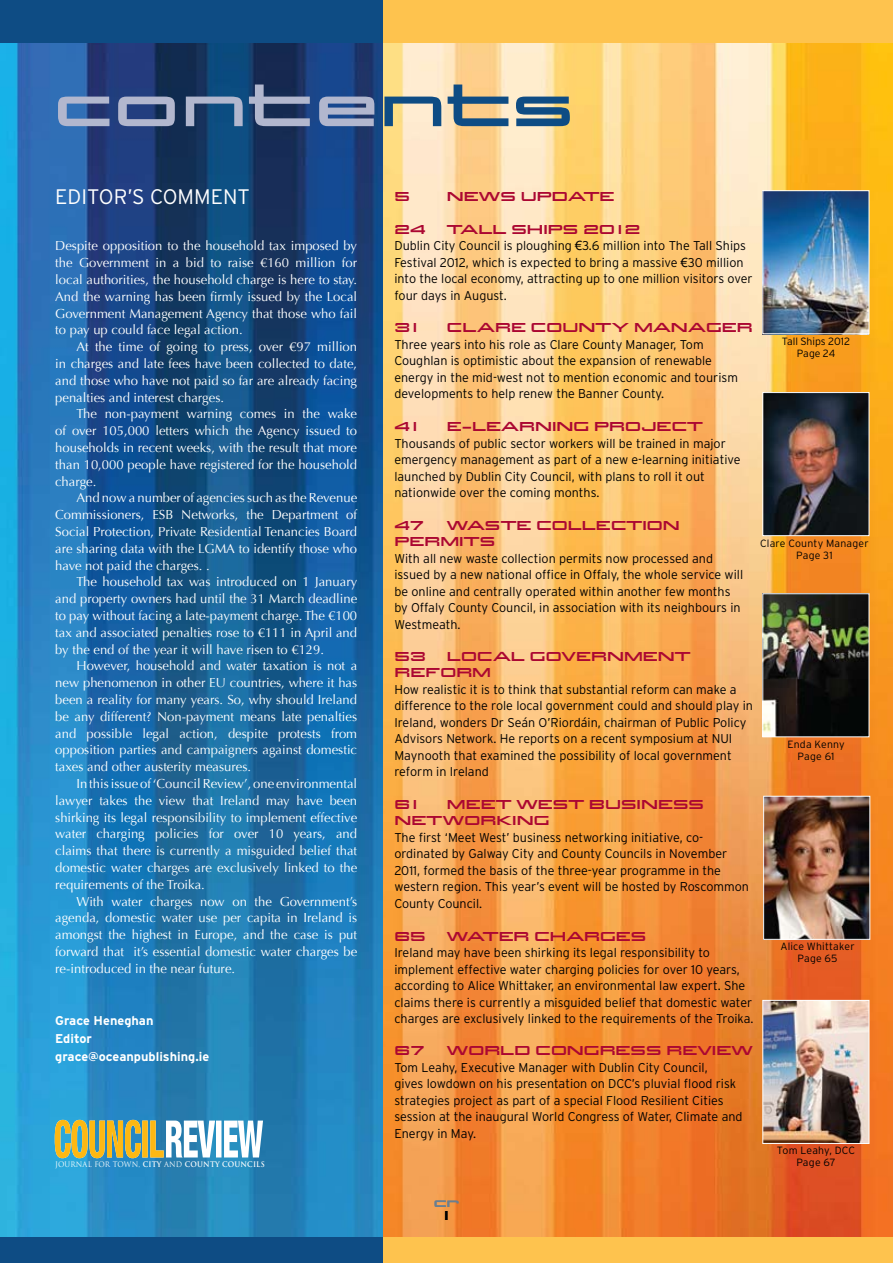
<style>
.page{position:relative;width:893px;height:1263px;background:#fff}
.page>*{position:absolute;margin:0;border:0;box-sizing:border-box;transform-origin:0 0}
.t1{font:61.5px "Aggie URWTOT Nor";color:#b2b7ce}
.t2{font:300 21px "Interstate";color:#fff}
.t3{font:13.5px/16.2px "Aggie URWTOT Nor";color:#ab0732}
.t4{font:13.5px "Aggie URWTOT Nor";color:#6a7f90}
.t5{font:13.5px "Aggie URWTOT Nor";color:#000}
.t6{font:13.05px/16.8px "Optima";color:#fff;text-align:justify}
.t7{font:300 12.75px/16.5px "Interstate";color:#000}
.t8{font:700 12.75px/18px "Interstate";color:#fff}
.t9{font:300 10.5px/12px "Interstate";letter-spacing:.015em;color:#000;text-align:center}
.t10{font:300 10.5px/12px "Interstate";letter-spacing:-.005em;color:#000;text-align:center}
.t11{font:7.5px "Trajan Pro";letter-spacing:.02em;color:#fff;scale:.93 1}
.s1{color:#0e4c84}
.s2{font-weight:700}
.s3{font-family:"Arial";font-weight:400}
</style>
<div class="page">
<div style="left:321px;top:1217px;width:572px;height:46px;background:#fec34e"></div>
<img style="left:383px;top:43px;width:510px;height:1194px">
<div style="left:0;top:1217px;width:383px;height:46px;background:#0e4c84"></div>
<img style="left:0;top:43px;width:383px;height:1194px">
<div style="left:321px;top:0;width:572px;height:43px;background:#fec34e"></div>
<div style="left:0;top:0;width:383px;height:43px;background:#0e4c84"></div>
<svg style="left:55px;top:1120px;width:208px;height:38px"></svg>
<img style="left:765px;top:192px;width:102px;height:140px">
<img style="left:765px;top:394px;width:102px;height:140px">
<img style="left:765px;top:595px;width:102px;height:140px">
<div style="left:763px;top:190px;width:106px;height:144px;border:1px solid #fff"></div>
<div style="left:763px;top:392px;width:106px;height:144px;border:1px solid #fff"></div>
<div style="left:763px;top:593px;width:106px;height:144px;border:1px solid #fff"></div>
<img style="left:765px;top:1002px;width:102px;height:140px">
<div style="left:763px;top:1000px;width:106px;height:144px;border:1px solid #fff"></div>
<img style="left:765px;top:798px;width:103px;height:139px">
<div style="left:763px;top:796px;width:107px;height:143px;border:1px solid #fff"></div>
<h1 class="t1" style="left:54px;top:70px;width:520px">CONTE<span class="s1">NTS</span></h1>
<h2 class="t2" style="left:55px;top:185px;width:196px">EDITOR’S COMMENT</h2>
<p class="t6" style="left:55px;top:238px;width:303px">Despite opposition to the household tax imposed by the Government in a bid to raise €160 million for local authorities, the household charge is here to stay.<br>And the warning has been firmly issued by the Local Government Management Agency that those who fail to pay up could face legal action.</p>
<p class="t6" style="left:55px;top:339px;width:303px;text-indent:21px">At the time of going to press, over €97 million in charges and late fees have been collected to date, and those who have not paid so far are already facing penalties and interest charges.</p>
<p class="t6" style="left:55px;top:406px;width:303px;text-indent:21px">The non-payment warning comes in the wake of over 105,000 letters which the Agency issued to households in recent weeks, with the result that more than 10,000 people have registered for the household charge.</p>
<p class="t6" style="left:55px;top:490px;width:303px;text-indent:21px">And now a number of agencies such as the Revenue Commissioners, ESB Networks, the Department of Social Protection, Private Residential Tenancies Board are sharing data with the LGMA to identify those who have not paid the charges. .</p>
<p class="t6" style="left:55px;top:574px;width:303px;text-indent:21px">The household tax was introduced on 1 January and property owners had until the 31 March deadline to pay without facing a late-payment charge. The €100 tax and associated penalties rose to €111 in April and by the end of the year it will have risen to €129.</p>
<p class="t6" style="left:55px;top:658px;width:303px;text-indent:21px">However, household and water taxation is not a new phenomenon in other EU countries, where it has been a reality for many years. So, why should Ireland be any different? Non-payment means late penalties and possible legal action, despite protests from opposition parties and campaigners against domestic taxes and other austerity measures.</p>
<p class="t6" style="left:55px;top:775px;width:303px;text-indent:21px">In this issue of ‘Council Review’, one environmental lawyer takes the view that Ireland may have been shirking its legal responsibility to implement effective water charging policies for over 10 years, and claims that there is currently a misguided belief that domestic water charges are exclusively linked to the requirements of the Troika.</p>
<p class="t6" style="left:55px;top:893px;width:303px;text-indent:21px">With water charges now on the Government’s agenda, domestic water use per capita in Ireland is amongst the highest in Europe, and the case is put forward that it’s essential domestic water charges be re-introduced in the near future.</p>
<p class="t8" style="left:55px;top:1011px;width:156px">Grace Heneghan<br>Editor grace@oceanpublishing.ie</p>
<p class="t11" style="left:55px;top:1160px;width:227px">JOURNAL FOR TOWN, <span class="s2">CITY</span> AND <span class="s2">COUNTY COUNCILS</span></p>
<p class="t3" style="left:394px;top:189px;width:17px">5</p>
<p class="t3" style="left:447px;top:189px;width:169px">NEWS UPDATE</p>
<p class="t3" style="left:394px;top:222px;width:33px">24</p>
<p class="t3" style="left:447px;top:222px;width:112px">TALL SHIPS</p>
<p class="t3" style="left:583px;top:222px;width:59px">2012</p>
<p class="t7" style="left:394px;top:237px;width:360px">Dublin City Council is ploughing <span class="s3">€</span>3.6 million into The Tall Ships Festival 2012, which is expected to bring a massive <span class="s3">€</span>30 million into the local economy, attracting up to one million visitors over four days in August.</p>
<p class="t3" style="left:394px;top:320px;width:30px">31</p>
<p class="t3" style="left:447px;top:320px;width:132px">CLARE COUN</p>
<p class="t3" style="left:595px;top:320px;width:159px">TY MANAGER</p>
<p class="t7" style="left:394px;top:336px;width:345px">Three years into his role as Clare County Manager, Tom Coughlan is optimistic about the expansion of renewable energy in the mid-west not to mention economic and tourism developments to help renew the Banner County.</p>
<p class="t3" style="left:394px;top:419px;width:30px">41</p>
<p class="t3" style="left:447px;top:419px;width:102px">E-LEARNIN</p>
<p class="t3" style="left:573px;top:419px;width:131px">G PROJECT</p>
<p class="t7" style="left:394px;top:435px;width:348px">Thousands of public sector workers will be trained in major emergency management as part of a new e-learning initiative launched by Dublin City Council, with plans to roll it out nationwide over the coming months.</p>
<p class="t3" style="left:394px;top:518px;width:32px">47</p>
<p class="t3" style="left:394px;top:518px;width:278px;text-indent:52px">WASTE COLLECTI ON<br>PERMITS</p>
<p class="t7" style="left:394px;top:550px;width:350px">With all new waste collection permits now processed and issued by a new national office in Offaly, the whole service will be online and centrally operated within another few months by Offaly County Council, in association with its neighbours in Westmeath.</p>
<p class="t3" style="left:394px;top:649px;width:33px">53</p>
<p class="t3" style="left:447px;top:649px;width:76px">LOCALG</p>
<p class="t3" style="left:546px;top:649px;width:80px">OVERNM</p>
<p class="t3" style="left:643px;top:649px;width:49px">ENT</p>
<p class="t3" style="left:394px;top:665px;width:93px">REFORM</p>
<p class="t7" style="left:394px;top:681px;width:360px">How realistic it is to think that substantial reform can make a difference to the role local government could and should play in Ireland, wonders Dr Seán O’Riordáin, chairman of Public Policy Advisors Network. He reports on a recent symposium at NUI Maynooth that examined the possibility of local government reform in Ireland</p>
<p class="t3" style="left:394px;top:797px;width:30px">61</p>
<p class="t3" style="left:394px;top:797px;width:311px;text-indent:52px">MEET WEST BUSINESS<br>NETWORKIN G</p>
<p class="t7" style="left:394px;top:829px;width:356px">The first ‘Meet West’ business networking initiative, co&shy;ordinated by Galway City and County Councils in November 2011, formed the basis of the three-year programme in the western region. This year’s event will be hosted by Roscommon County Council.</p>
<p class="t3" style="left:394px;top:929px;width:33px">65</p>
<p class="t3" style="left:447px;top:929px;width:201px">WATER CHARGES</p>
<p class="t7" style="left:394px;top:944px;width:361px">Ireland may have been shirking its legal responsibility to implement effective water charging policies for over 10 years, according to Alice Whittaker, an environmental law expert. She claims there is currently a misguided belief that domestic water charges are exclusively linked to the requirements of the Troika.</p>
<p class="t3" style="left:394px;top:1043px;width:33px">67</p>
<p class="t3" style="left:447px;top:1043px;width:307px">WORLD CONGRESS REVIEW</p>
<p class="t7" style="left:394px;top:1059px;width:350px">Tom Leahy, Executive Manager with Dublin City Council,<br>gives lowdown on his presentation on DCC’s pluvial flood risk strategies project as part of a special Flood Resilient Cities session at the inaugural World Congress of Water, Climate and Energy in May.</p>
<p class="t10" style="left:782px;top:335px;width:70px">Tall Ships 2012<br>Page 24</p>
<p class="t9" style="left:760px;top:537px;width:110px">Clare County Manager<br>Page 31</p>
<p class="t9" style="left:787px;top:738px;width:59px">Enda Kenny<br>Page 61</p>
<p class="t9" style="left:780px;top:940px;width:76px">Alice Whittaker<br>Page 65</p>
<p class="t9" style="left:777px;top:1145px;width:80px">Tom Leahy, DCC<br>Page 67</p>
<p class="t4" style="left:434px;top:1194px;width:27px">CR</p>
<p class="t5" style="left:438px;top:1208px;width:17px">1</p>
</div>
